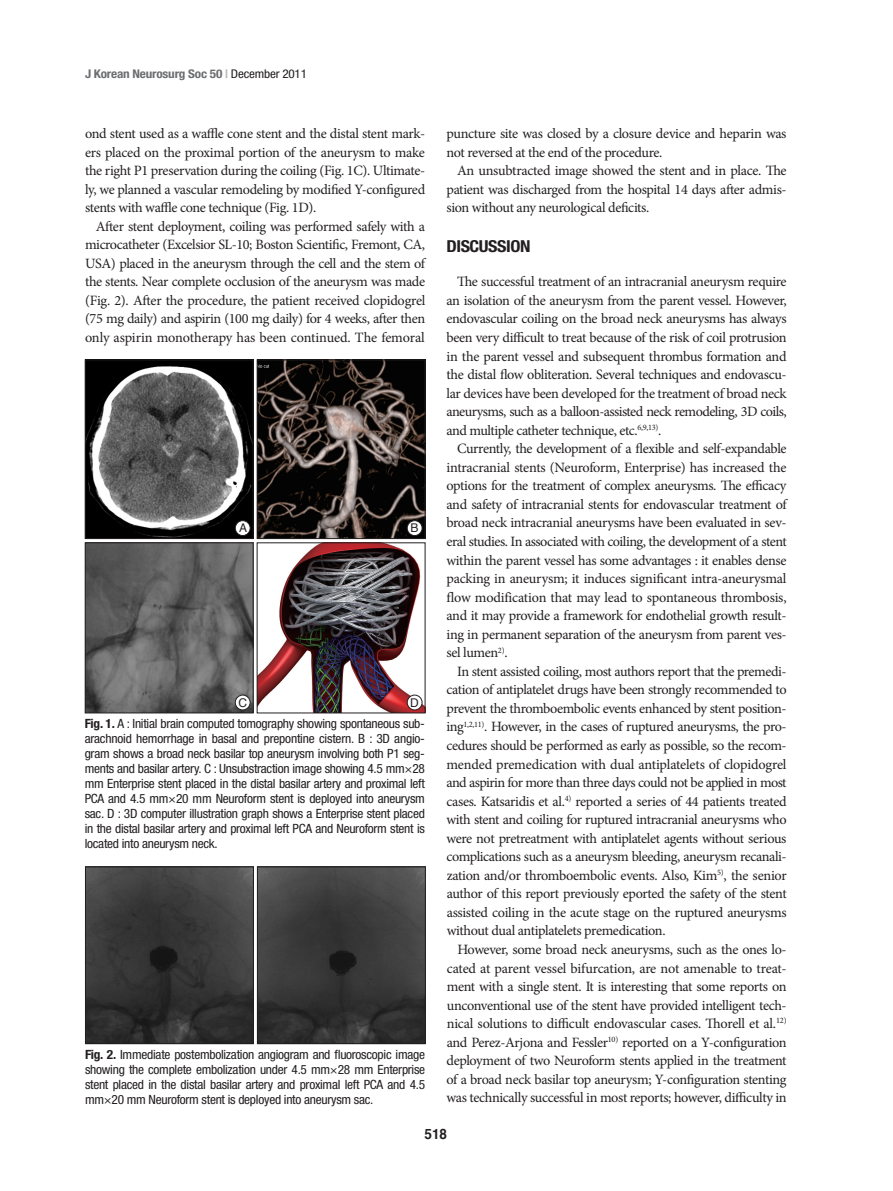
<style>
.page{position:relative;width:893px;height:1191px;background:#fff}
.page>*{position:absolute;margin:0;border:0;box-sizing:border-box;transform-origin:0 0}
.중제_JKNS{font:700 condensed 16.5px "Helvetica Neue LT Std";letter-spacing:-.025em;color:#231f20;scale:1.1 1}
.본문_JKNS{font:14.25px/18.6px "Minion Pro";letter-spacing:-.025em;color:#231f20;text-align:justify}
.t1{font:700 14.25px "Helvetica";color:#231f20;scale:.95 1}
.사진설명_JKNS{font:condensed 12.75px/15px "Helvetica Neue LT Std";letter-spacing:-.02em;color:#231f20;text-align:justify;scale:1.05 1}
.t2{font:700 condensed 12px "Helvetica Neue LT Std";letter-spacing:-.015em;color:#6c6d70;scale:1.1 1}
.t3{font:12px "Helvetica";color:#231f20}
.s1{color:#bcbdc0}
.s2{font-weight:400;color:#231f20}
.s3{font-weight:700}
</style>
<div class="page">
<img style="left:87px;top:544px;width:164px;height:167px">
<div style="left:85px;top:542px;width:168px;height:171px;border:1px solid #231f20"></div>
<img style="left:87px;top:868px;width:165px;height:174px">
<div style="left:85px;top:866px;width:169px;height:178px;border:1px solid #231f20"></div>
<img style="left:87px;top:362px;width:164px;height:175px">
<div style="left:85px;top:360px;width:168px;height:179px;border:1px solid #231f20"></div>
<img style="left:259px;top:544px;width:164px;height:167px">
<img style="left:259px;top:868px;width:165px;height:174px">
<div style="left:257px;top:866px;width:169px;height:178px;border:1px solid #231f20"></div>
<img style="left:259px;top:362px;width:164px;height:175px">
<div style="left:257px;top:360px;width:168px;height:179px;border:1px solid #231f20"></div>
<div style="left:407px;top:695px;width:15px;height:15px;background:#fff;border-radius:50%"></div>
<div style="left:407px;top:695px;width:15px;height:15px;border:1px solid #231f20;border-radius:50%"></div>
<div style="left:407px;top:520px;width:15px;height:15px;background:#fff;border-radius:50%"></div>
<div style="left:407px;top:520px;width:15px;height:16px;border:1px solid #231f20;border-radius:50%"></div>
<div style="left:235px;top:695px;width:15px;height:15px;background:#fff;border-radius:50%"></div>
<div style="left:235px;top:695px;width:15px;height:15px;border:1px solid #231f20;border-radius:50%"></div>
<div style="left:235px;top:520px;width:15px;height:15px;background:#fff;border-radius:50%"></div>
<div style="left:235px;top:520px;width:15px;height:16px;border:1px solid #231f20;border-radius:50%"></div>
<p class="t2" style="left:85px;top:66px;width:203px">J Korean Neurosurg Soc 50 <span class="s1">|</span> <span class="s2">December 2011</span></p>
<p class="본문_JKNS" style="left:85px;top:124px;width:342px">ond stent used as a waffle cone stent and the distal stent mark&shy;ers placed on the proximal portion of the aneurysm to make the right P1 preservation during the coiling (Fig. 1C). Ultimate&shy;ly, we planned a vascular remodeling by modified Y-configured stents with waffle cone technique (Fig. 1D).</p>
<p class="본문_JKNS" style="left:85px;top:217px;width:342px;text-indent:11px">After stent deployment, coiling was performed safely with a microcatheter (Excelsior SL-10; Boston Scientific, Fremont, CA, USA) placed in the aneurysm through the cell and the stem of the stents. Near complete occlusion of the aneurysm was made (Fig. 2). After the procedure, the patient received clopidogrel (75 mg daily) and aspirin (100 mg daily) for 4 weeks, after then only aspirin monotherapy has been continued. The femoral</p>
<p class="t3" style="left:239px;top:519px;width:10px">A</p>
<p class="t3" style="left:238px;top:693px;width:10px">C</p>
<p class="t3" style="left:411px;top:519px;width:10px">B</p>
<p class="t3" style="left:410px;top:693px;width:10px">D</p>
<p class="사진설명_JKNS" style="left:85px;top:716px;width:325px"><span class="s3">Fig. 1.</span> A : Initial brain computed tomography showing spontaneous sub&shy;arachnoid hemorrhage in basal and prepontine cistern. B : 3D angio&shy;gram shows a broad neck basilar top aneurysm involving both P1 seg&shy;ments and basilar artery. C : Unsubstraction image showing 4.5 mm×28 mm Enterprise stent placed in the distal basilar artery and proximal left PCA and 4.5 mm×20 mm Neuroform stent is deployed into aneurysm sac. D : 3D computer illustration graph shows a Enterprise stent placed in the distal basilar artery and proximal left PCA and Neuroform stent is located into aneurysm neck.</p>
<p class="사진설명_JKNS" style="left:85px;top:1046px;width:326px"><span class="s3">Fig. 2.</span> Immediate postembolization angiogram and fluoroscopic image showing the complete embolization under 4.5 mm×28 mm Enterprise stent placed in the distal basilar artery and proximal left PCA and 4.5 mm×20 mm Neuroform stent is deployed into aneurysm sac.</p>
<p class="본문_JKNS" style="left:446px;top:124px;width:342px">puncture site was closed by a closure device and heparin was not reversed at the end of the procedure.</p>
<p class="본문_JKNS" style="left:446px;top:161px;width:342px;text-indent:11px">An unsubtracted image showed the stent and in place. The patient was discharged from the hospital 14 days after admis&shy;sion without any neurological deficits.</p>
<p class="중제_JKNS" style="left:446px;top:236px;width:78px">DISCUSSION</p>
<p class="본문_JKNS" style="left:446px;top:272px;width:342px;text-indent:11px">The successful treatment of an intracranial aneurysm require an isolation of the aneurysm from the parent vessel. However, endovascular coiling on the broad neck aneurysms has always been very difficult to treat because of the risk of coil protrusion in the parent vessel and subsequent thrombus formation and the distal flow obliteration. Several techniques and endovascu&shy;lar devices have been developed for the treatment of broad neck aneurysms, such as a balloon-assisted neck remodeling, 3D coils, and multiple catheter technique, etc.<sup>6,9,13)</sup>.</p>
<p class="본문_JKNS" style="left:446px;top:439px;width:342px;text-indent:11px">Currently, the development of a flexible and self-expandable intracranial stents (Neuroform, Enterprise) has increased the options for the treatment of complex aneurysms. The efficacy and safety of intracranial stents for endovascular treatment of broad neck intracranial aneurysms have been evaluated in sev&shy;eral studies. In associated with coiling, the development of a stent within the parent vessel has some advantages : it enables dense packing in aneurysm; it induces significant intra-aneurysmal flow modification that may lead to spontaneous thrombosis, and it may provide a framework for endothelial growth result&shy;ing in permanent separation of the aneurysm from parent ves&shy;sel lumen<sup>2)</sup>.</p>
<p class="본문_JKNS" style="left:446px;top:662px;width:342px;text-indent:11px">In stent assisted coiling, most authors report that the premedi&shy;cation of antiplatelet drugs have been strongly recommended to prevent the thromboembolic events enhanced by stent position&shy;ing<sup>1,2,11)</sup>. However, in the cases of ruptured aneurysms, the pro&shy;cedures should be performed as early as possible, so the recom&shy;mended premedication with dual antiplatelets of clopidogrel and aspirin for more than three days could not be applied in most cases. Katsaridis et al.<sup>4)</sup> reported a series of 44 patients treated with stent and coiling for ruptured intracranial aneurysms who were not pretreatment with antiplatelet agents without serious complications such as a aneurysm bleeding, aneurysm recanali&shy;zation and/or thromboembolic events. Also, Kim<sup>5)</sup>, the senior author of this report previously eported the safety of the stent assisted coiling in the acute stage on the ruptured aneurysms without dual antiplatelets premedication.</p>
<p class="본문_JKNS" style="left:446px;top:940px;width:342px;text-indent:11px">However, some broad neck aneurysms, such as the ones lo&shy;cated at parent vessel bifurcation, are not amenable to treat&shy;ment with a single stent. It is interesting that some reports on unconventional use of the stent have provided intelligent tech&shy;nical solutions to difficult endovascular cases. Thorell et al.<sup>12) </sup>and Perez-Arjona and Fessler<sup>10)</sup> reported on a Y-configuration deployment of two Neuroform stents applied in the treatment of a broad neck basilar top aneurysm; Y-configuration stenting was technically successful in most reports; however, difficulty in</p>
<p class="t1" style="left:425px;top:1123px;width:25px">518</p>
</div>
